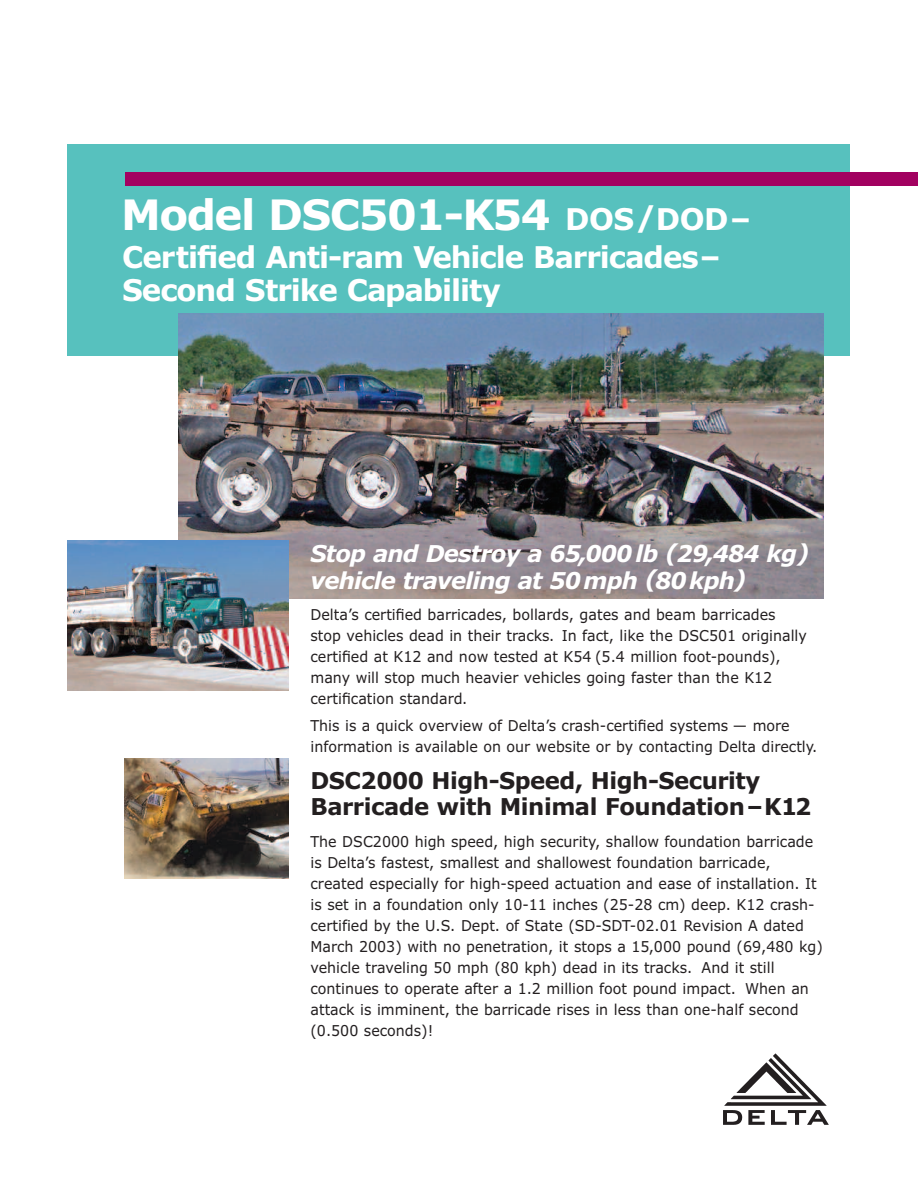
<style>
.page{position:relative;width:918px;height:1188px;background:#fff}
.page>*{position:absolute;margin:0;border:0;box-sizing:border-box;transform-origin:0 0}
.t1{font:700 42px "Verdana";letter-spacing:-.035em;color:#fff}
.t2{font:700 30px/32.7px "Verdana";letter-spacing:-.035em;color:#fff}
.t3{font:700 23.25px/26.2px "Verdana";letter-spacing:-.02em;color:#231f20}
.t4{font:italic 700 23.25px/26.2px "Verdana";letter-spacing:-.035em;color:#fff}
.t5{font:15px/21px "Verdana";color:#231f20;scale:.95 1}
.s1{font-size:30px}
</style>
<div class="page">
<div style="left:68px;top:145px;width:782px;height:211px;background:#57c1be"></div>
<img style="left:178px;top:313px;width:646px;height:285px">
<div style="left:125px;top:172px;width:793px;height:13px;background:#a20160"></div>
<img style="left:723px;top:1053px;width:106px;height:72px">
<img style="left:68px;top:541px;width:220px;height:150px">
<img style="left:125px;top:758px;width:163px;height:121px">
<h1 class="t1" style="left:121px;top:190px;width:632px">Model DSC501-K54 <span class="s1">DOS/DOD–</span></h1>
<h2 class="t2" style="left:122px;top:241px;width:600px">Certified Anti-ram Vehicle Barricades–<br>Second Strike Capability</h2>
<h3 class="t4" style="left:310px;top:541px;width:500px">Stop and Destroy a 65,000 lb (29,484 kg) vehicle traveling at 50mph (80kph)</h3>
<p class="t5" style="left:310px;top:605px;width:524px">Delta’s certified barricades, bollards, gates and beam barricades stop vehicles dead in their tracks. In fact, like the DSC501 originally certified at K12 and now tested at K54 (5.4 million foot-pounds), many will stop much heavier vehicles going faster than the K12 certification standard.</p>
<p class="t5" style="left:310px;top:715px;width:535px">This is a quick overview of Delta’s crash-certified systems — more information is available on our website or by contacting Delta directly.</p>
<h3 class="t3" style="left:310px;top:768px;width:502px">DSC2000 High-Speed, High-Security<br>Barricade with Minimal Foundation–K12</h3>
<p class="t5" style="left:310px;top:831px;width:541px">The DSC2000 high speed, high security, shallow foundation barricade is Delta’s fastest, smallest and shallowest foundation barricade, created especially for high-speed actuation and ease of installation. It is set in a foundation only 10-11 inches (25-28 cm) deep. K12 crash&shy;certified by the U.S. Dept. of State (SD-SDT-02.01 Revision A dated March 2003) with no penetration, it stops a 15,000 pound (69,480 kg) vehicle traveling 50 mph (80 kph) dead in its tracks. And it still continues to operate after a 1.2 million foot pound impact. When an attack is imminent, the barricade rises in less than one-half second (0.500 seconds)!</p>
</div>
